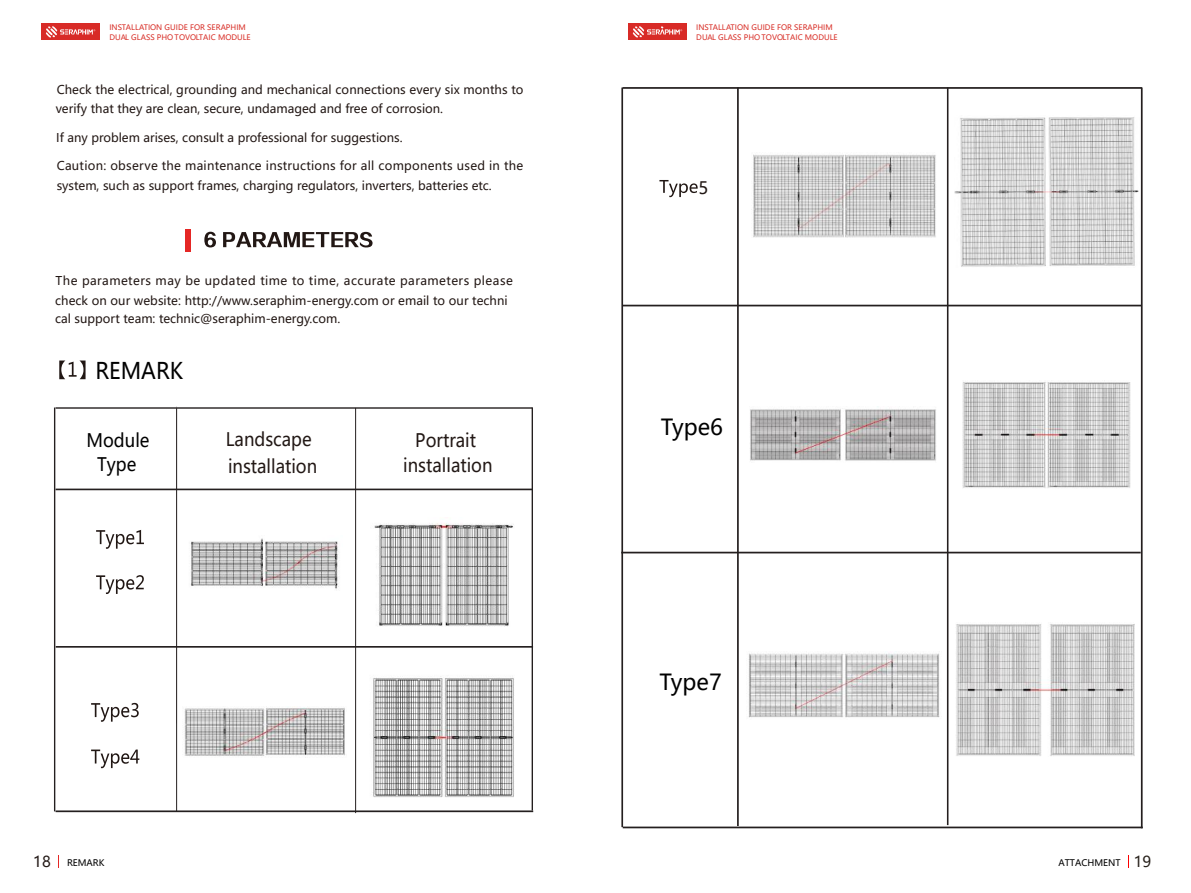
<style>
.page{position:relative;width:1191px;height:893px;background:#fff}
.page>*{position:absolute;margin:0;border:0;box-sizing:border-box;transform-origin:0 0}
.t1{font:22.8px "Microsoft Ya Hei";color:#000;scale:.92 1}
.t2{font:21.9px "Microsoft Ya Hei";color:#000}
.t3{font:18.45px/25px "Microsoft Ya Hei";color:#221815;text-align:center;scale:.92 1}
.t4{font:18.45px/23.7px "Microsoft Ya Hei";color:#000;text-align:center;scale:.92 1}
.t5{font:16.95px "Microsoft Ya Hei";color:#211714}
.t6{font:15px "Microsoft Ya Hei";color:#28211b}
.t7{font:12px/19.5px "Microsoft Ya Hei";letter-spacing:.005em;color:#221714}
.t8{font:12px/19.5px "Microsoft Ya Hei";letter-spacing:.025em;color:#221714}
.t9{font:9px "Microsoft Ya Hei";color:#000}
.t10{font:7.5px/9.9px "Microsoft Ya Hei";color:#d82e27}
.s1{font-size:15px;color:#221815}
</style>
<div class="page">
<svg style="left:204px;top:232px;width:168px;height:16px"></svg>
<div style="left:185px;top:229px;width:5px;height:23px;background:#e52725"></div>
<svg style="left:59px;top:360px;width:27px;height:19px"></svg>
<svg style="left:96px;top:530px;width:48px;height:19px"></svg>
<svg style="left:96px;top:575px;width:48px;height:19px"></svg>
<svg style="left:91px;top:703px;width:48px;height:19px"></svg>
<svg style="left:91px;top:749px;width:48px;height:19px"></svg>
<hr style="left:531px;top:407px;width:2px;height:403px;background:#241f1f">
<hr style="left:54px;top:407px;width:1px;height:404px;background:#241f1f">
<hr style="left:355px;top:408px;width:1px;height:405px;background:#241f1f">
<hr style="left:176px;top:408px;width:1px;height:404px;background:#241f1f">
<hr style="left:56px;top:407px;width:476px;height:2px;background:#241f1f">
<hr style="left:56px;top:489px;width:476px;height:1px;background:#241f1f">
<hr style="left:56px;top:646px;width:477px;height:2px;background:#241f1f">
<hr style="left:56px;top:810px;width:477px;height:2px;background:#241f1f">
<img style="left:191px;top:538px;width:148px;height:52px">
<img style="left:374px;top:523px;width:140px;height:104px">
<img style="left:184px;top:707px;width:161px;height:49px">
<img style="left:373px;top:676px;width:141px;height:121px">
<svg style="left:58px;top:855px;width:1px;height:12px"></svg>
<div style="left:41px;top:23px;width:59px;height:17px;background:#d82b27"></div>
<svg style="left:46px;top:26px;width:49px;height:12px"></svg>
<div style="left:628px;top:23px;width:58px;height:17px;background:#d82b27"></div>
<svg style="left:659px;top:180px;width:38px;height:17px"></svg>
<hr style="left:621px;top:88px;width:2px;height:739px;background:#241f1f">
<hr style="left:1140px;top:87px;width:2px;height:741px;background:#241f1f">
<hr style="left:947px;top:88px;width:1px;height:737px;background:#241f1f">
<hr style="left:737px;top:87px;width:1px;height:739px;background:#241f1f">
<hr style="left:622px;top:305px;width:519px;height:1px;background:#241f1f">
<hr style="left:622px;top:827px;width:520px;height:1px;background:#241f1f">
<hr style="left:621px;top:552px;width:519px;height:1px;background:#241f1f">
<hr style="left:623px;top:87px;width:518px;height:2px;background:#241f1f">
<svg style="left:1128px;top:855px;width:1px;height:12px"></svg>
<svg style="left:633px;top:26px;width:49px;height:12px"></svg>
<img style="left:748px;top:653px;width:192px;height:65px">
<img style="left:956px;top:624px;width:179px;height:132px">
<img style="left:963px;top:380px;width:167px;height:108px">
<img style="left:750px;top:409px;width:186px;height:52px">
<img style="left:753px;top:154px;width:183px;height:83px">
<img style="left:954px;top:117px;width:185px;height:150px">
<p class="t10" style="left:109px;top:22px;width:143px">INSTALLATION GUIDE FOR SERAPHIM<br>DUAL GLASS PHO TOVOLTAIC MODULE</p>
<p class="t10" style="left:696px;top:22px;width:143px">INSTALLATION GUIDE FOR SERAPHIM<br>DUAL GLASS PHO TOVOLTAIC MODULE</p>
<p class="t7" style="left:56px;top:79px;width:469px">Check the electrical, grounding and mechanical connections every six months to verify that they are clean, secure, undamaged and free of corrosion.</p>
<p class="t7" style="left:56px;top:127px;width:348px">If any problem arises, consult a professional for suggestions.</p>
<p class="t7" style="left:57px;top:156px;width:468px">Caution: observe the maintenance instructions for all components used in the system, such as support frames, charging regulators, inverters, batteries etc.</p>
<p class="t8" style="left:55px;top:271px;width:459px">The parameters may be updated time to time, accurate parameters please check on our website: http://www.seraphim-energy.com or email to our techni</p>
<p class="t7" style="left:55px;top:308px;width:286px">cal support team: technic@seraphim-energy.com.</p>
<h1 class="t1" style="left:95px;top:356px;width:97px">REMARK</h1>
<h3 class="t4" style="left:86px;top:428px;width:70px">Module<br>Type</h3>
<h3 class="t3" style="left:226px;top:427px;width:95px">Landscape</h3>
<h3 class="t3" style="left:403px;top:427px;width:99px">Portrait installation</h3>
<h3 class="t3" style="left:228px;top:453px;width:99px">installation</h3>
<h3 class="t5" style="left:698px;top:176px;width:11px">5</h3>
<h2 class="t2" style="left:660px;top:412px;width:64px">Type6</h2>
<h2 class="t2" style="left:659px;top:667px;width:64px">Type7</h2>
<p class="t9" style="left:33px;top:856px;width:73px"><span class="s1">18</span> REMARK</p>
<p class="t9" style="left:1058px;top:856px;width:64px">ATTACHMENT</p>
<p class="t6" style="left:1133px;top:851px;width:19px">19</p>
</div>
